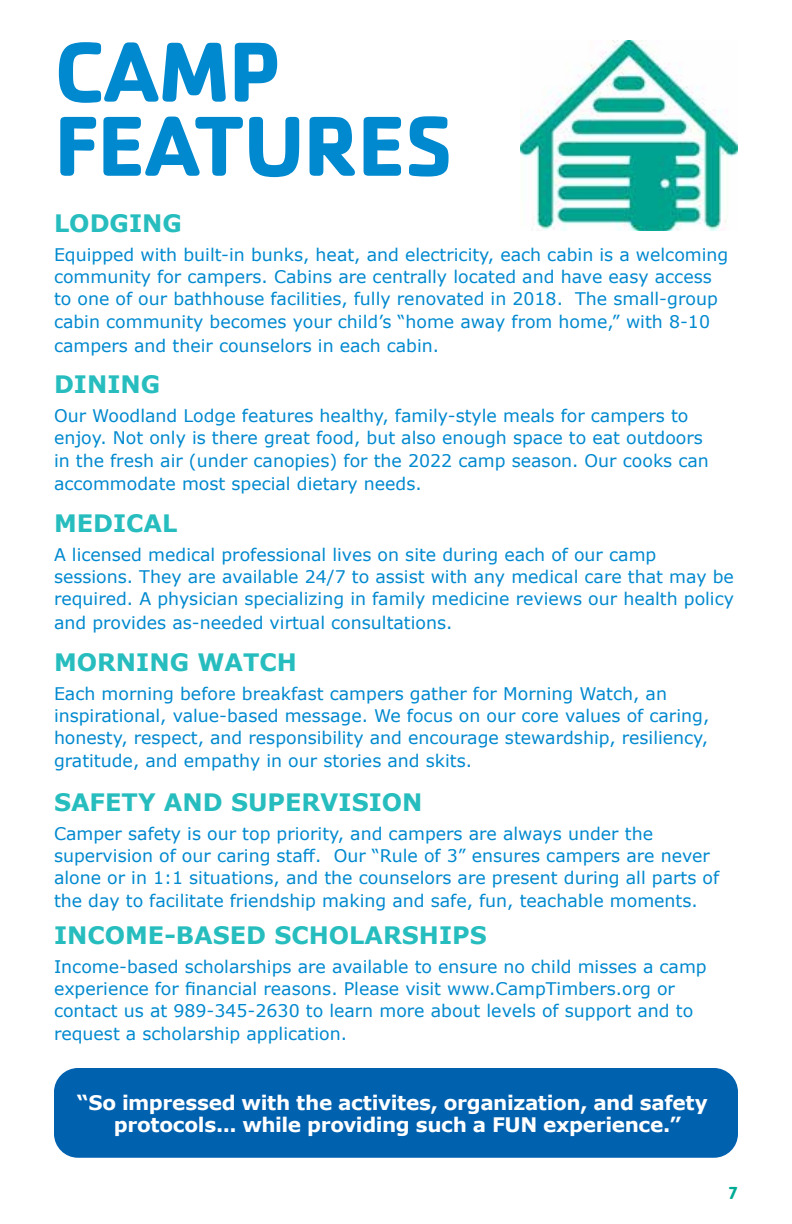
<style>
.page{position:relative;width:792px;height:1224px;background:#fff}
.page>*{position:absolute;margin:0;border:0;box-sizing:border-box;transform-origin:0 0}
.t1{font:700 88.2px/74.2px "Cachet";letter-spacing:-.02em;color:#0089cf}
.t2{font:700 24px "Verdana";color:#27bdbe}
.t3{font:700 20px/22px "Verdana";letter-spacing:-.02em;color:#fff;text-align:center}
.t4{font:700 18px "Cachet";color:#00ab95}
.t5{font:17.4px/22.4px "Verdana";color:#0089cf}
</style>
<div class="page">
<img style="left:521px;top:41px;width:217px;height:190px">
<div style="left:54px;top:1068px;width:684px;height:90px;background:#0061af;border-radius:24px"></div>
<h1 class="t1" style="left:54px;top:32px;width:401px">CAMP<br>FEATURES</h1>
<h2 class="t2" style="left:54px;top:206px;width:129px">LODGING</h2>
<p class="t5" style="left:54px;top:243px;width:676px">Equipped with built-in bunks, heat, and electricity, each cabin is a welcoming community for campers. Cabins are centrally located and have easy access to one of our bathhouse facilities, fully renovated in 2018. The small-group cabin community becomes your child’s “home away from home,” with 8-10 campers and their counselors in each cabin.</p>
<h2 class="t2" style="left:54px;top:368px;width:108px">DINING</h2>
<p class="t5" style="left:54px;top:404px;width:656px">Our Woodland Lodge features healthy, family-style meals for campers to enjoy. Not only is there great food, but also enough space to eat outdoors in the fresh air (under canopies) for the 2022 camp season. Our cooks can accommodate most special dietary needs.</p>
<h2 class="t2" style="left:54px;top:507px;width:125px">MEDICAL</h2>
<p class="t5" style="left:54px;top:543px;width:682px">A licensed medical professional lives on site during each of our camp sessions. They are available 24/7 to assist with any medical care that may be required. A physician specializing in family medicine reviews our health policy and provides as-needed virtual consultations.</p>
<h2 class="t2" style="left:54px;top:645px;width:244px">MORNING WATCH</h2>
<p class="t5" style="left:54px;top:682px;width:657px">Each morning before breakfast campers gather for Morning Watch, an inspirational, value-based message. We focus on our core values of caring, honesty, respect, and responsibility and encourage stewardship, resiliency, gratitude, and empathy in our stories and skits.</p>
<h2 class="t2" style="left:54px;top:785px;width:370px">SAFETY AND SUPERVISION</h2>
<p class="t5" style="left:54px;top:822px;width:667px">Camper safety is our top priority, and campers are always under the supervision of our caring staff. Our “Rule of 3” ensures campers are never alone or in 1:1 situations, and the counselors are present during all parts of the day to facilitate friendship making and safe, fun, teachable moments.</p>
<h2 class="t2" style="left:54px;top:918px;width:434px">INCOME-BASED SCHOLARSHIPS</h2>
<p class="t5" style="left:54px;top:955px;width:654px">Income-based scholarships are available to ensure no child misses a camp experience for financial reasons. Please visit www.CampTimbers.org or contact us at 989-345-2630 to learn more about levels of support and to request a scholarship application.</p>
<p class="t3" style="left:77px;top:1091px;width:632px">“So impressed with the activites, organization, and safety protocols... while providing such a FUN experience.”</p>
<p class="t4" style="left:727px;top:1181px;width:13px">7</p>
</div>
